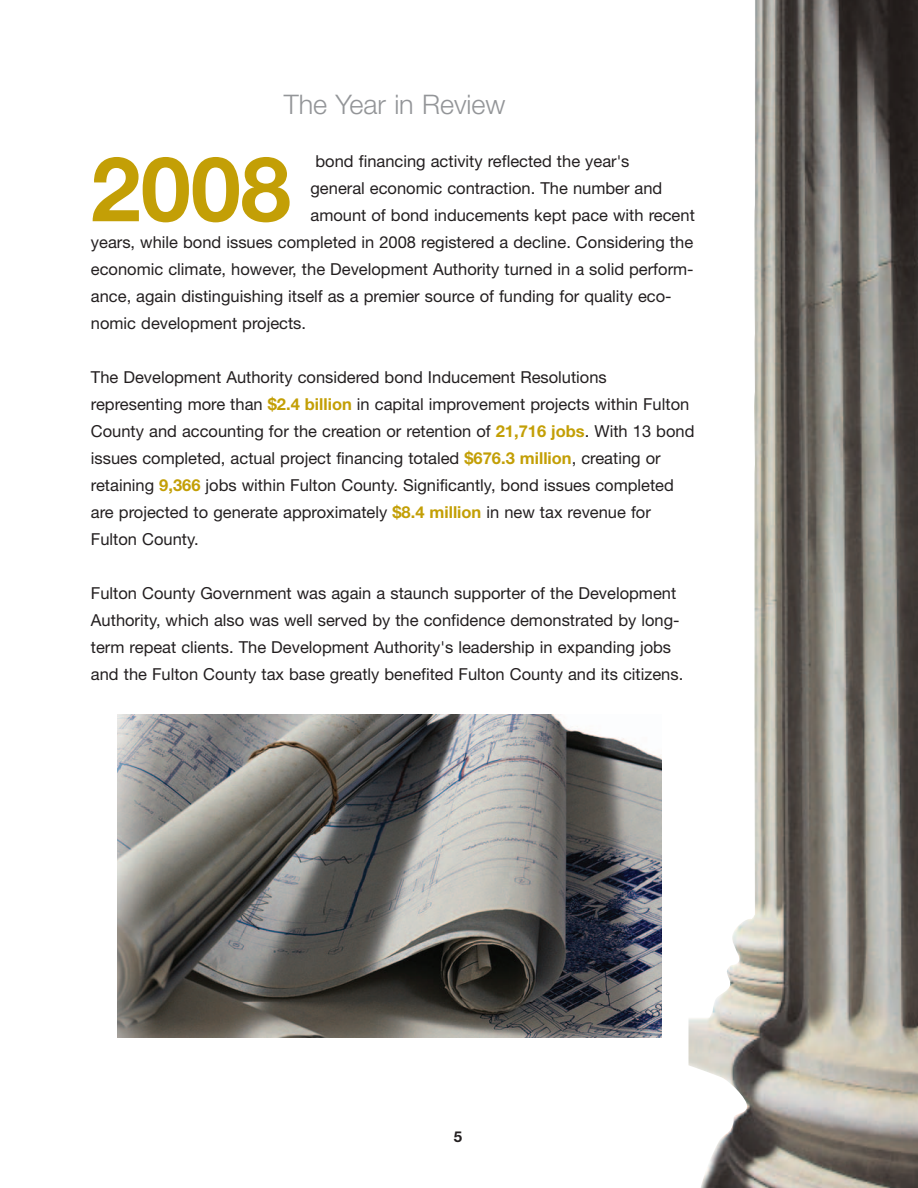
<style>
.page{position:relative;width:918px;height:1188px;background:#fff}
.page>*{position:absolute;margin:0;border:0;box-sizing:border-box;transform-origin:0 0}
.t1{font:700 90px "Helvetica Neue";color:#c39f06}
.t2{font:300 27px "Helvetica Neue";color:#939598}
.t3{font:16.5px/27px "Helvetica Neue";color:#231f20}
.t4{font:700 15px "Helvetica Neue";color:#231f20}
.s1{font-weight:700;color:#c39f06}
</style>
<div class="page">
<img style="left:688px;top:0;width:230px;height:1188px">
<img style="left:117px;top:714px;width:545px;height:323px">
<h2 class="t2" style="left:284px;top:88px;width:223px">The Year in Review</h2>
<p class="t3" style="left:316px;top:147px;width:316px">bond financing activity reflected the year's</p>
<p class="t3" style="left:310px;top:174px;width:353px">general economic contraction. The number and</p>
<p class="t3" style="left:310px;top:201px;width:386px">amount of bond inducements kept pace with recent</p>
<p class="t3" style="left:91px;top:228px;width:604px">years, while bond issues completed in 2008 registered a decline. Considering the</p>
<p class="t3" style="left:91px;top:255px;width:604px">economic climate, however, the Development Authority turned in a solid perform-</p>
<p class="t3" style="left:91px;top:282px;width:582px">ance, again distinguishing itself as a premier source of funding for quality eco-</p>
<p class="t3" style="left:91px;top:309px;width:217px">nomic development projects.</p>
<p class="t3" style="left:91px;top:363px;width:605px">The Development Authority considered bond Inducement Resolutions representing more than <span class="s1">$2.4 billion</span> in capital improvement projects within Fulton County and accounting for the creation or retention of <span class="s1">21,716 jobs</span>. With 13 bond issues completed, actual project financing totaled <span class="s1">$676.3 million</span>, creating or retaining <span class="s1">9,366</span> jobs within Fulton County. Significantly, bond issues completed are projected to generate approximately <span class="s1">$8.4 million</span> in new tax revenue for Fulton County.</p>
<p class="t3" style="left:91px;top:579px;width:594px">Fulton County Government was again a staunch supporter of the Development Authority, which also was well served by the confidence demonstrated by long&shy;term repeat clients. The Development Authority's leadership in expanding jobs and the Fulton County tax base greatly benefited Fulton County and its citizens.</p>
<h1 class="t1" style="left:91px;top:133px;width:202px">2008</h1>
<p class="t4" style="left:454px;top:1127px;width:10px">5</p>
</div>
